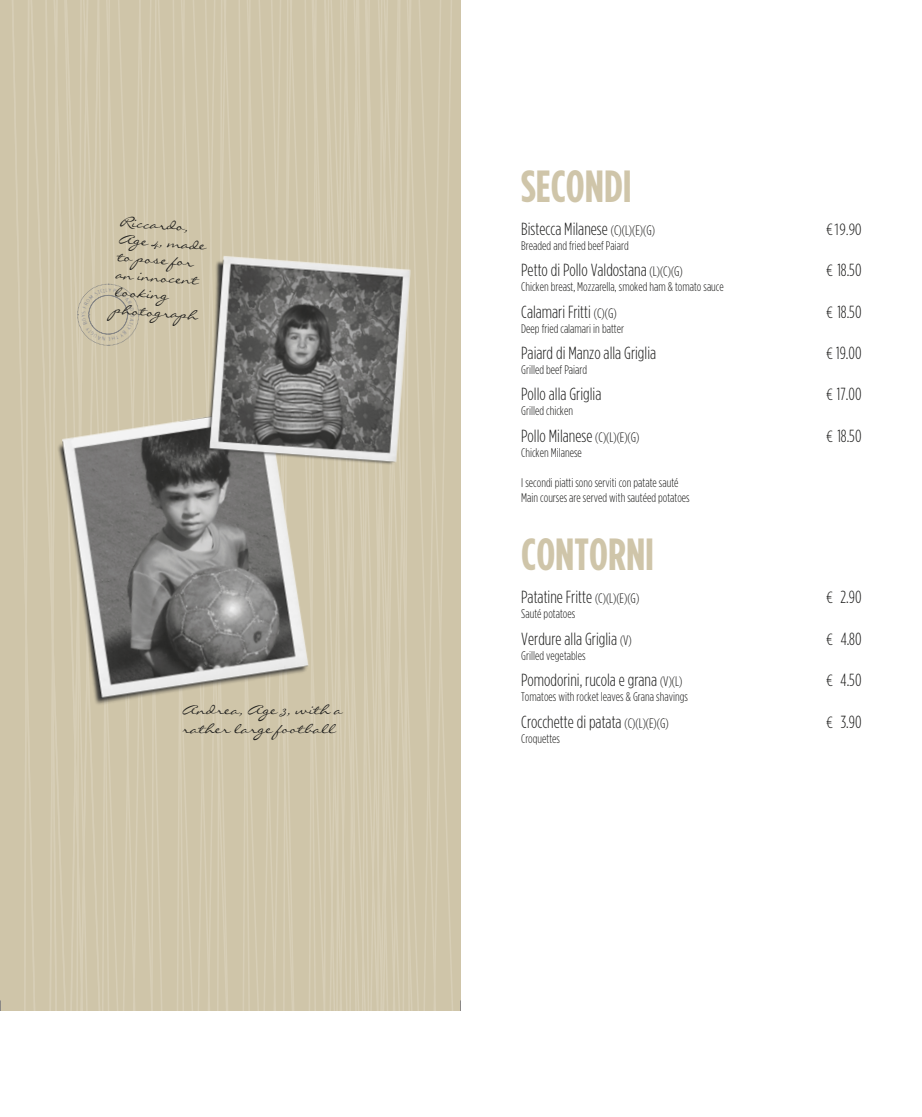
<style>
.page{position:relative;width:922px;height:1117px;background:#fff}
.page>*{position:absolute;margin:0;border:0;box-sizing:border-box;transform-origin:0 0}
.t1{font:700 condensed 45px "Gotham HTF";color:#cfc5a9}
.t2{font:300 condensed 17.5px "Gotham HTF";color:#1c1c1b}
.t3{font:300 condensed 17.5px "Myriad Pro";color:#1c1c1b}
.t4{font:13.12px/17.5px "Liorah BT";color:#1c1c1b}
.t5{font:300 condensed 12.5px/15px "Gotham HTF";color:#1c1c1b}
.s1{font-size:13.75px}
.s2{font-family:"Myriad Pro"}
</style>
<div class="page">
<svg style="left:8px;top:0;width:453px;height:1010px;background:#c0b8a2"></svg>
<p class="t4" style="left:120px;top:213px;width:89px;rotate:4deg">Riccardo,<br>Age 4, made to pose for an innocent looking photograph</p>
<p class="t4" style="left:182px;top:700px;width:161px;line-height:18.8px">Andrea, Age 3, with a rather large football</p>
<h1 class="t1" style="left:521px;top:160px;width:112px">SECONDI</h1>
<p class="t2" style="left:521px;top:220px;width:135px">Bistecca Milanese <span class="s1">(C)(L)(E)(G)</span></p>
<p class="t3" style="left:826px;top:220px;width:36px">€19.90</p>
<p class="t5" style="left:521px;top:238px;width:109px">Breaded and fried beef Paiard</p>
<p class="t2" style="left:521px;top:261px;width:163px">Petto di Pollo Valdostana <span class="s1">(L)(C)(G)</span></p>
<p class="t2" style="left:826px;top:261px;width:36px"><span class="s2">€</span> 18.50</p>
<p class="t5" style="left:521px;top:279px;width:204px">Chicken breast, Mozzarella, smoked ham &amp; tomato sauce</p>
<p class="t2" style="left:521px;top:302px;width:97px">Calamari Fritti <span class="s1">(C)(G)</span></p>
<p class="t2" style="left:826px;top:302px;width:36px"><span class="s2">€</span> 18.50</p>
<p class="t5" style="left:521px;top:321px;width:104px">Deep fried calamari in batter</p>
<p class="t2" style="left:521px;top:343px;width:136px">Paiard di Manzo alla Griglia</p>
<p class="t2" style="left:826px;top:343px;width:36px"><span class="s2">€</span> 19.00</p>
<p class="t5" style="left:521px;top:362px;width:67px">Grilled beef Paiard</p>
<p class="t2" style="left:521px;top:385px;width:82px">Pollo alla Griglia</p>
<p class="t2" style="left:826px;top:385px;width:36px"><span class="s2">€</span> 17.00</p>
<p class="t5" style="left:521px;top:403px;width:53px">Grilled chicken</p>
<p class="t2" style="left:521px;top:426px;width:120px">Pollo Milanese <span class="s1">(C)(L)(E)(G)</span></p>
<p class="t2" style="left:826px;top:426px;width:36px"><span class="s2">€</span> 18.50</p>
<p class="t5" style="left:521px;top:444px;width:62px">Chicken Milanese</p>
<p class="t5" style="left:521px;top:474px;width:170px">I secondi piatti sono serviti con patate sauté<br>Main courses are served with sautéed potatoes</p>
<h1 class="t1" style="left:521px;top:529px;width:134px">CONTORNI</h1>
<p class="t2" style="left:521px;top:588px;width:119px">Patatine Fritte <span class="s1">(C)(L)(E)(G)</span></p>
<p class="t2" style="left:826px;top:588px;width:36px"><span class="s2">€</span> 2.90</p>
<p class="t5" style="left:521px;top:606px;width:55px">Sauté potatoes</p>
<p class="t2" style="left:521px;top:629px;width:112px">Verdure alla Griglia <span class="s1">(V)</span></p>
<p class="t2" style="left:826px;top:629px;width:37px"><span class="s2">€</span> 4.80</p>
<p class="t5" style="left:521px;top:647px;width:66px">Grilled vegetables</p>
<p class="t2" style="left:521px;top:670px;width:162px">Pomodorini, rucola e grana <span class="s1">(V)(L)</span></p>
<p class="t2" style="left:826px;top:670px;width:37px"><span class="s2">€</span> 4.50</p>
<p class="t5" style="left:521px;top:689px;width:168px">Tomatoes with rocket leaves &amp; Grana shavings</p>
<p class="t2" style="left:521px;top:712px;width:149px">Crocchette di patata <span class="s1">(C)(L)(E)(G)</span></p>
<p class="t2" style="left:826px;top:712px;width:37px"><span class="s2">€</span> 3.90</p>
<p class="t5" style="left:521px;top:730px;width:40px">Croquettes</p>
</div>
